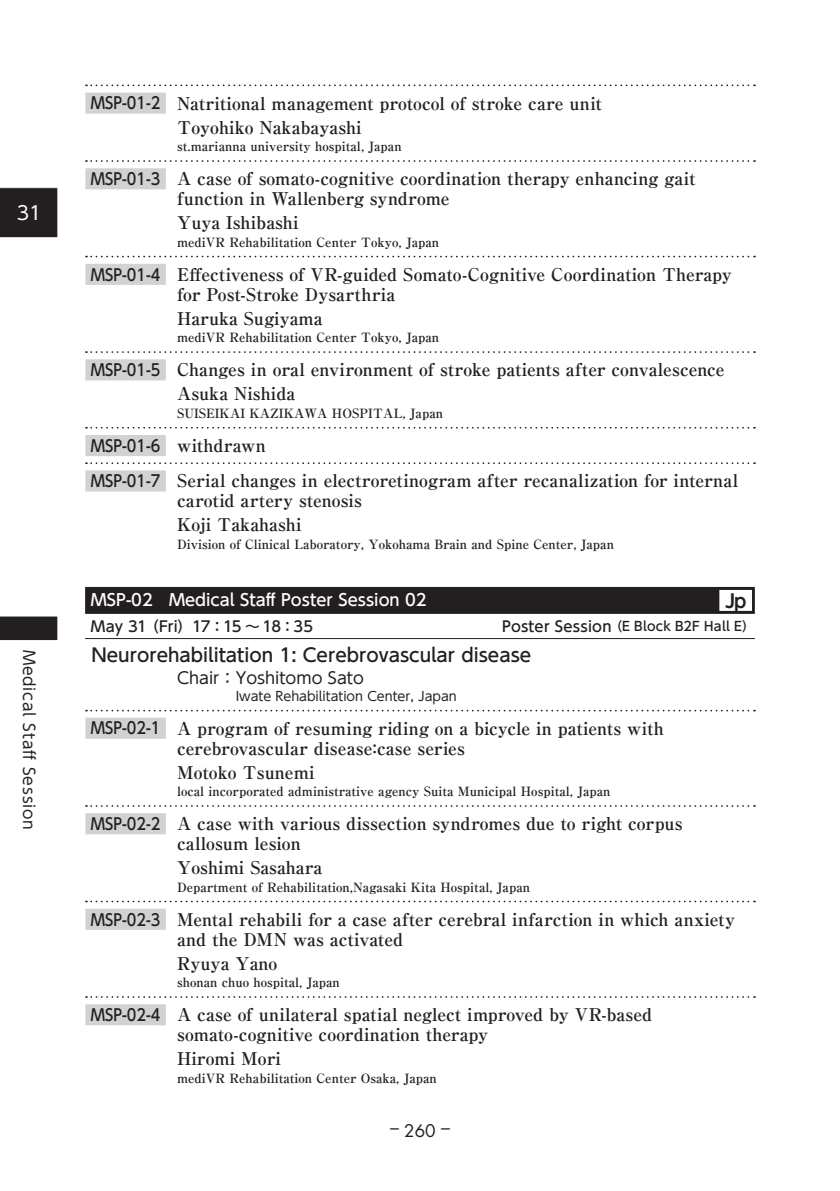
<style>
.page{position:relative;width:840px;height:1191px;background:#fff}
.page>*{position:absolute;margin:0;border:0;box-sizing:border-box;transform-origin:0 0}
.t1{font:18.8px "UD Shin Go Pr 6 N";color:#fff}
.t2{font:500 18.4px "UD Shin Go Pr 6 N";color:#231f20}
.t3{font:700 18.4px "UD Shin Go Pr 6 N De";color:#231f20}
.t4{font:700 17.6px/19.8px "Ryumin Pr 6 N";color:#231f20}
.t5{font:17px "Futura Std";color:#231f20;scale:2.5 1}
.t6{font:500 16.2px "UD Shin Go Pr 6 N";color:#fff}
.t7{font:16.2px "UD Shin Go Pr 6 N";color:#231f20}
.t8{font:15.6px "UD Shin Go Pr 6 N";letter-spacing:.05em;color:#231f20}
.t9{font:500 14.8px "UD Shin Go Pr 6 N";letter-spacing:-.015em;color:#231f20}
.t10{font:700 12.8px "Ryumin Pr 6 N";color:#231f20}
.t11{font:12.8px "UD Shin Go Pr 6 N";color:#231f20}
.t12{font:500 12.8px "UD Shin Go Pr 6 N";letter-spacing:.025em;color:#231f20}
.s1{font-family:"UD Shin Go Pr 6 N";font-weight:500;font-size:16.2px}
.s2{font-size:14.8px}
</style>
<div class="page">
<svg style="left:86px;top:84px;width:668px;height:2px"></svg>
<div style="left:85px;top:93px;width:81px;height:21px;background:#d1d2d4"></div>
<svg style="left:86px;top:160px;width:668px;height:2px"></svg>
<div style="left:85px;top:168px;width:81px;height:21px;background:#d1d2d4"></div>
<svg style="left:86px;top:256px;width:668px;height:1px"></svg>
<div style="left:85px;top:264px;width:81px;height:21px;background:#d1d2d4"></div>
<svg style="left:86px;top:351px;width:668px;height:2px"></svg>
<div style="left:85px;top:359px;width:81px;height:21px;background:#d1d2d4"></div>
<svg style="left:86px;top:427px;width:668px;height:1px"></svg>
<div style="left:85px;top:435px;width:81px;height:21px;background:#d1d2d4"></div>
<svg style="left:86px;top:462px;width:668px;height:2px"></svg>
<div style="left:85px;top:470px;width:81px;height:21px;background:#d1d2d4"></div>
<div style="left:85px;top:587px;width:669px;height:27px;background:#231f20"></div>
<div style="left:719px;top:590px;width:32px;height:21px;background:#fff"></div>
<hr style="left:85px;top:638px;width:669px;height:1px;background:#231f20">
<svg style="left:86px;top:710px;width:668px;height:1px"></svg>
<div style="left:85px;top:717px;width:81px;height:22px;background:#d1d2d4"></div>
<svg style="left:86px;top:805px;width:668px;height:2px"></svg>
<div style="left:85px;top:813px;width:81px;height:21px;background:#d1d2d4"></div>
<svg style="left:86px;top:900px;width:668px;height:2px"></svg>
<div style="left:85px;top:908px;width:81px;height:21px;background:#d1d2d4"></div>
<svg style="left:86px;top:996px;width:668px;height:2px"></svg>
<div style="left:85px;top:1004px;width:81px;height:21px;background:#d1d2d4"></div>
<svg style="left:0;top:187px;width:58px;height:51px;background:#2d292a"></svg>
<svg style="left:0;top:616px;width:58px;height:25px"></svg>
<p class="t1" style="left:17px;top:197px;width:26px">31</p>
<p class="t8" style="left:42px;top:649px;width:182px;rotate:90deg">Medical Staff Session</p>
<p class="t4" style="left:177px;top:90px;width:426px;line-height:24px;text-indent:-86px"><span class="s1">MSP-01-2</span> Natritional management protocol of stroke care unit<br>Toyohiko Nakabayashi</p>
<p class="t10" style="left:177px;top:136px;width:226px">st.marianna university hospital, Japan</p>
<p class="t4" style="left:177px;top:168px;width:519px;text-indent:-86px"><span class="s1">MSP-01-3</span> A case of somato-cognitive coordination therapy enhancing gait function in Wallenberg syndrome</p>
<p class="t4" style="left:177px;top:212px;width:123px">Yuya Ishibashi</p>
<p class="t10" style="left:177px;top:232px;width:263px">mediVR Rehabilitation Center Tokyo, Japan</p>
<p class="t4" style="left:177px;top:263px;width:556px;text-indent:-86px"><span class="s1">MSP-01-4</span> Effectiveness of VR-guided Somato-Cognitive Coordination Therapy for Post-Stroke Dysarthria</p>
<p class="t4" style="left:177px;top:307px;width:147px">Haruka Sugiyama</p>
<p class="t10" style="left:177px;top:327px;width:263px">mediVR Rehabilitation Center Tokyo, Japan</p>
<p class="t4" style="left:177px;top:357px;width:549px;line-height:24px;text-indent:-86px"><span class="s1">MSP-01-5</span> Changes in oral environment of stroke patients after convalescence<br>Asuka Nishida</p>
<p class="t10" style="left:177px;top:403px;width:267px">SUISEIKAI KAZIKAWA HOSPITAL, Japan</p>
<p class="t4" style="left:91px;top:427px;width:648px;line-height:35.4px"><span class="s1">MSP-01-6</span> withdrawn<br><span class="s1">MSP-01-7</span> Serial changes in electroretinogram after recanalization for internal</p>
<p class="t4" style="left:177px;top:488px;width:186px;line-height:24px">carotid artery stenosis<br>Koji Takahashi</p>
<p class="t10" style="left:177px;top:534px;width:438px">Division of Clinical Laboratory, Yokohama Brain and Spine Center, Japan</p>
<p class="t6" style="left:91px;top:587px;width:337px">MSP-02　Medical Staff Poster Session 02</p>
<p class="t3" style="left:724px;top:585px;width:23px">Jp</p>
<p class="t9" style="left:91px;top:614px;width:224px">May 31 （Fri）17：15 ～ 18：35</p>
<p class="t12" style="left:487px;top:615px;width:269px"><span class="s2">　Poster Session</span> （E Block B2F Hall E）</p>
<p class="t2" style="left:91px;top:640px;width:441px">Neurorehabilitation 1: Cerebrovascular disease</p>
<p class="t7" style="left:177px;top:665px;width:204px">Chair：Yoshitomo Sato　</p>
<p class="t11" style="left:236px;top:686px;width:222px">Iwate Rehabilitation Center, Japan</p>
<p class="t4" style="left:177px;top:717px;width:488px;text-indent:-86px"><span class="s1">MSP-02-1</span> A program of resuming riding on a bicycle in patients with cerebrovascular disease:case series</p>
<p class="t4" style="left:177px;top:761px;width:139px">Motoko Tsunemi</p>
<p class="t10" style="left:177px;top:781px;width:434px">local incorporated administrative agency Suita Municipal Hospital, Japan</p>
<p class="t4" style="left:177px;top:813px;width:506px;text-indent:-86px"><span class="s1">MSP-02-2</span> A case with various dissection syndromes due to right corpus callosum lesion</p>
<p class="t4" style="left:177px;top:857px;width:147px">Yoshimi Sasahara</p>
<p class="t10" style="left:177px;top:876px;width:354px">Department of Rehabilitation,Nagasaki Kita Hospital, Japan</p>
<p class="t4" style="left:177px;top:908px;width:559px;text-indent:-86px"><span class="s1">MSP-02-3</span> Mental rehabili for a case after cerebral infarction in which anxiety and the DMN was activated</p>
<p class="t4" style="left:177px;top:952px;width:102px">Ryuya Yano</p>
<p class="t10" style="left:177px;top:972px;width:164px">shonan chuo hospital, Japan</p>
<p class="t4" style="left:177px;top:1004px;width:476px;text-indent:-86px"><span class="s1">MSP-02-4</span> A case of unilateral spatial neglect improved by VR-based somato-cognitive coordination therapy</p>
<p class="t4" style="left:177px;top:1048px;width:105px">Hiromi Mori</p>
<p class="t10" style="left:177px;top:1067px;width:261px">mediVR Rehabilitation Center Osaka, Japan</p>
<p class="t5" style="left:390px;top:1120px;width:25px">-260 -</p>
</div>
